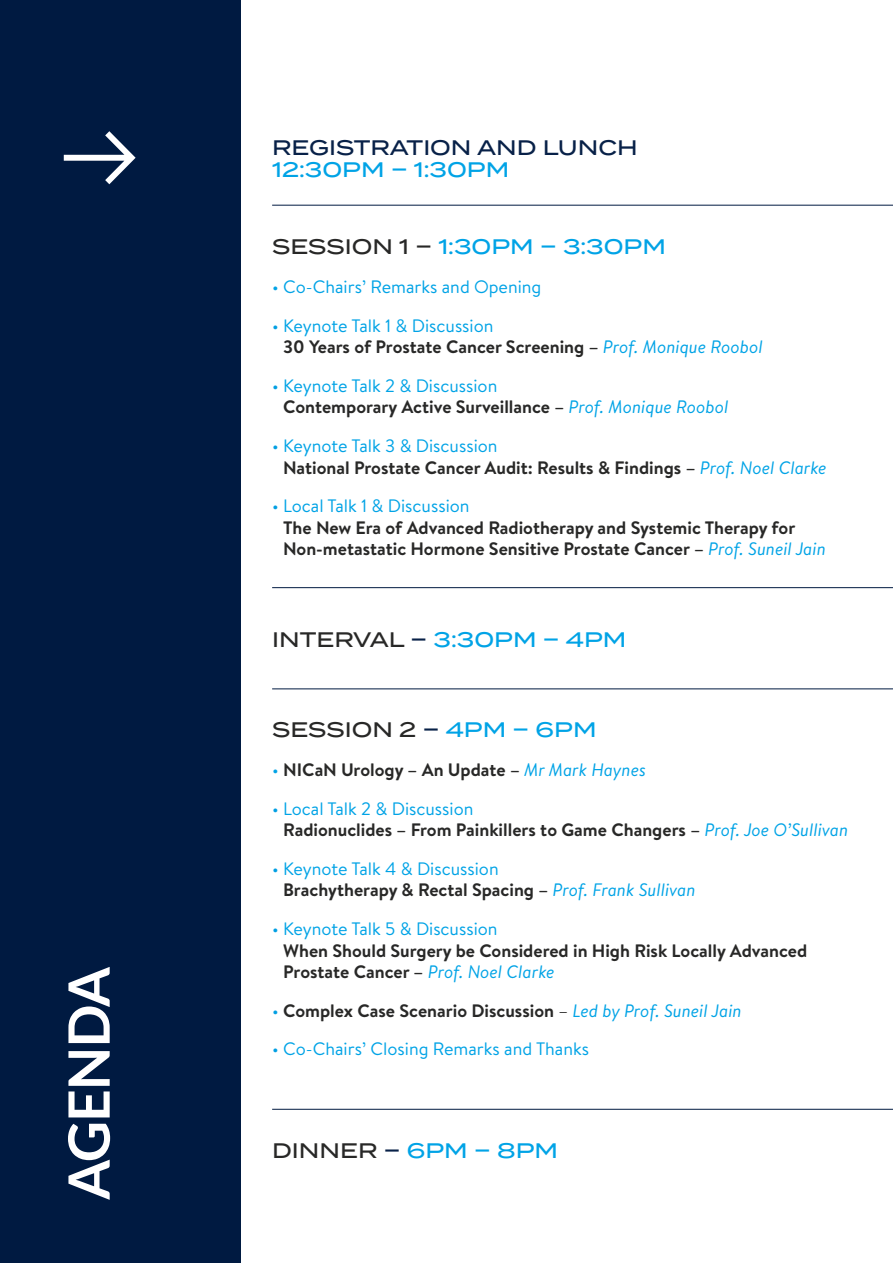
<style>
.page{position:relative;width:893px;height:1263px;background:#fff}
.page>*{position:absolute;margin:0;border:0;box-sizing:border-box;transform-origin:0 0}
.t1{font:700 57px "Lato";letter-spacing:-.02em;color:#fff}
.t2{font:500 21px "Termina";color:#00a3e6}
.t3{font:500 21px "Termina";color:#082148}
.t4{font:500 21px "Termina";color:#282827}
.t5{font:700 18px/21.6px "Brandon Text";color:#282827}
.t6{font:18px "Brandon Text";color:#00a3e6}
.s1{color:#282827}
.s2{font-weight:400;color:#009fe3}
.s3{font-weight:400;color:#00a3e6}
.s4{font-weight:400;font-style:italic;color:#00a3e6}
.s5{color:#082148}
.s6{color:#00a3e6}
.s7{font-weight:400}
.s8{color:#009fe3}
</style>
<div class="page">
<div style="left:0;top:0;width:240px;height:1263px;background:#001a41"></div>
<svg style="left:64px;top:131px;width:72px;height:53px"></svg>
<hr style="left:272px;top:205px;width:621px;height:1px;background:#001a41">
<hr style="left:272px;top:587px;width:621px;height:1px;background:#001a41">
<hr style="left:272px;top:688px;width:621px;height:1px;background:#001a41">
<hr style="left:272px;top:1109px;width:621px;height:1px;background:#001a41">
<h1 class="t1" style="left:47px;top:1199px;width:234px;rotate:-90deg">AGENDA</h1>
<p class="t3" style="left:272px;top:132px;width:367px">REGISTRATION AND LUNCH</p>
<p class="t2" style="left:272px;top:154px;width:239px">12:30PM – 1:30PM</p>
<p class="t2" style="left:272px;top:231px;width:395px"><span class="s1">SESSION 1 –</span> 1:30PM – 3:30PM</p>
<p class="t6" style="left:272px;top:274px;width:271px">• Co-Chairs’ Remarks and Opening</p>
<p class="t5" style="left:283px;top:314px;width:481px;text-indent:-11px"><span class="s2">•</span> <span class="s3">Keynote Talk 1 &amp; Discussion<br></span>30 Years of Prostate Cancer Screening – <span class="s4">Prof. Monique Roobol</span></p>
<p class="t5" style="left:283px;top:374px;width:447px;text-indent:-11px"><span class="s2">•</span> <span class="s3">Keynote Talk 2 &amp; Discussion<br></span>Contemporary Active Surveillance – <span class="s4">Prof. Monique Roobol</span></p>
<p class="t5" style="left:283px;top:434px;width:545px;text-indent:-11px"><span class="s2">•</span> <span class="s3">Keynote Talk 3 &amp; Discussion<br></span>National Prostate Cancer Audit: Results &amp; Findings – <span class="s4">Prof. Noel Clarke</span></p>
<p class="t5" style="left:283px;top:495px;width:544px;text-indent:-11px"><span class="s2">•</span> <span class="s3">Local Talk 1 &amp; Discussion<br></span>The New Era of Advanced Radiotherapy and Systemic Therapy for<br>Non-metastatic Hormone Sensitive Prostate Cancer – <span class="s4">Prof. Suneil Jain</span></p>
<p class="t2" style="left:272px;top:624px;width:356px"><span class="s1">INTERVAL</span> <span class="s5">–</span> 3:30PM – 4PM</p>
<p class="t4" style="left:272px;top:714px;width:326px">SESSION 2 <span class="s5">–</span> <span class="s6">4PM – 6PM</span></p>
<p class="t5" style="left:272px;top:758px;width:375px"><span class="s3">•</span> NICaN Urology – An Update – <span class="s4">Mr Mark Haynes</span></p>
<p class="t5" style="left:283px;top:797px;width:567px;text-indent:-11px"><span class="s2">•</span> <span class="s3">Local Talk 2 &amp; Discussion<br></span>Radionuclides – From Painkillers to Game Changers – <span class="s4">Prof. Joe O’Sullivan</span></p>
<p class="t5" style="left:283px;top:857px;width:414px;text-indent:-11px"><span class="s2">•</span> <span class="s3">Keynote Talk 4 &amp; Discussion<br></span>Brachytherapy &amp; Rectal Spacing – <span class="s4">Prof. Frank Sullivan</span></p>
<p class="t5" style="left:283px;top:917px;width:526px;text-indent:-11px"><span class="s2">•</span> <span class="s3">Keynote Talk 5 &amp; Discussion<br></span>When Should Surgery be Considered in High Risk Locally Advanced<br>Prostate Cancer – <span class="s4">Prof. Noel Clarke</span></p>
<p class="t5" style="left:272px;top:999px;width:471px"><span class="s2">•</span> Complex Case Scenario Discussion <span class="s7">–</span> <span class="s4">Led by Prof. Suneil Jain</span></p>
<p class="t6" style="left:272px;top:1037px;width:318px"><span class="s8">•</span> Co-Chairs’ Closing Remarks and Thanks</p>
<p class="t2" style="left:272px;top:1135px;width:287px"><span class="s1">DINNER</span> <span class="s5">–</span> 6PM – 8PM</p>
</div>
